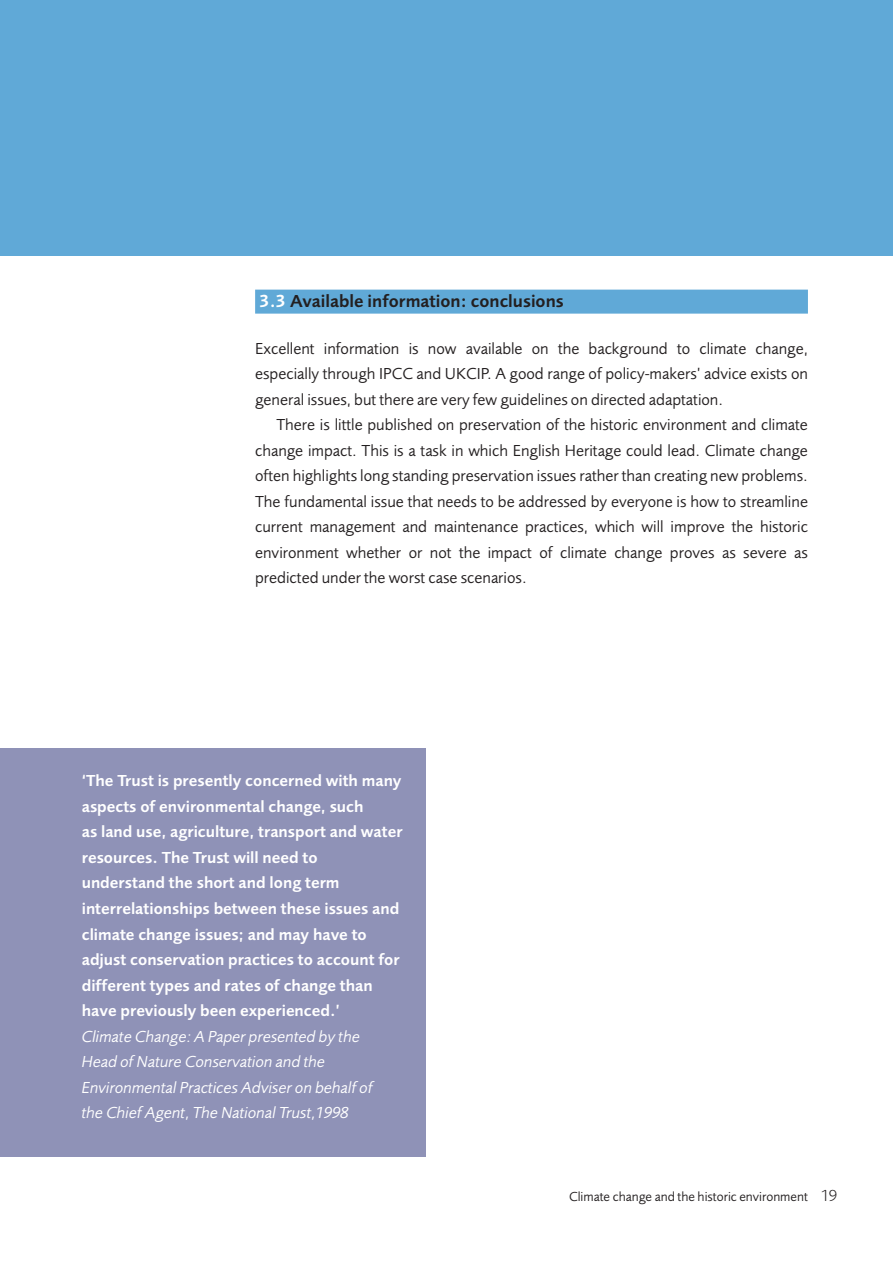
<style>
.page{position:relative;width:893px;height:1263px;background:#fff}
.page>*{position:absolute;margin:0;border:0;box-sizing:border-box;transform-origin:0 0}
.t1{font:600 18px "Foundry Sans";color:#231f20}
.t2{font:16.5px/25.5px "Foundry Sans";color:#231f20;text-align:justify}
.t3{font:600 16.5px/25.5px "Foundry Sans";color:#fff}
.t4{font:italic 16.5px/25.5px "Foundry Sans";color:#fff}
.t5{font:13.5px "Foundry Sans";color:#231f20}
.s1{color:#fff}
.s2{font-weight:300;font-size:16.5px}
</style>
<div class="page">
<div style="left:0;top:0;width:893px;height:255px;background:#60a9d7"></div>
<div style="left:255px;top:290px;width:553px;height:24px;background:#60a9d7"></div>
<div style="left:0;top:748px;width:425px;height:409px;background:#8f92b7"></div>
<p class="t1" style="left:259px;top:294px;width:306px"><span class="s1">3.3</span> Available information: conclusions</p>
<p class="t2" style="left:255px;top:337px;width:554px">Excellent information is now available on the background to climate change, especially through IPCC and UKCIP. A good range of policy-makers’ advice exists on general issues, but there are very few guidelines on directed adaptation.</p>
<p class="t2" style="left:255px;top:414px;width:554px;text-indent:21px">There is little published on preservation of the historic environment and climate change impact. This is a task in which English Heritage could lead. Climate change often highlights long standing preservation issues rather than creating new problems.<br>The fundamental issue that needs to be addressed by everyone is how to streamline current management and maintenance practices, which will improve the historic environment whether or not the impact of climate change proves as severe as predicted under the worst case scenarios.</p>
<p class="t3" style="left:82px;top:770px;width:322px">‘The Trust is presently concerned with many aspects of environmental change, such<br>as land use, agriculture, transport and water resources. The Trust will need to understand the short and long term interrelationships between these issues and climate change issues; and may have to adjust conservation practices to account for different types and rates of change than have previously been experienced.’</p>
<p class="t4" style="left:82px;top:1025px;width:293px">Climate Change: A Paper presented by the Head of Nature Conservation and the Environmental Practices Adviser on behalf of the Chief Agent, The National Trust,1998</p>
<p class="t5" style="left:569px;top:1191px;width:270px">Climate change and the historic environment <span class="s2">19</span></p>
</div>
